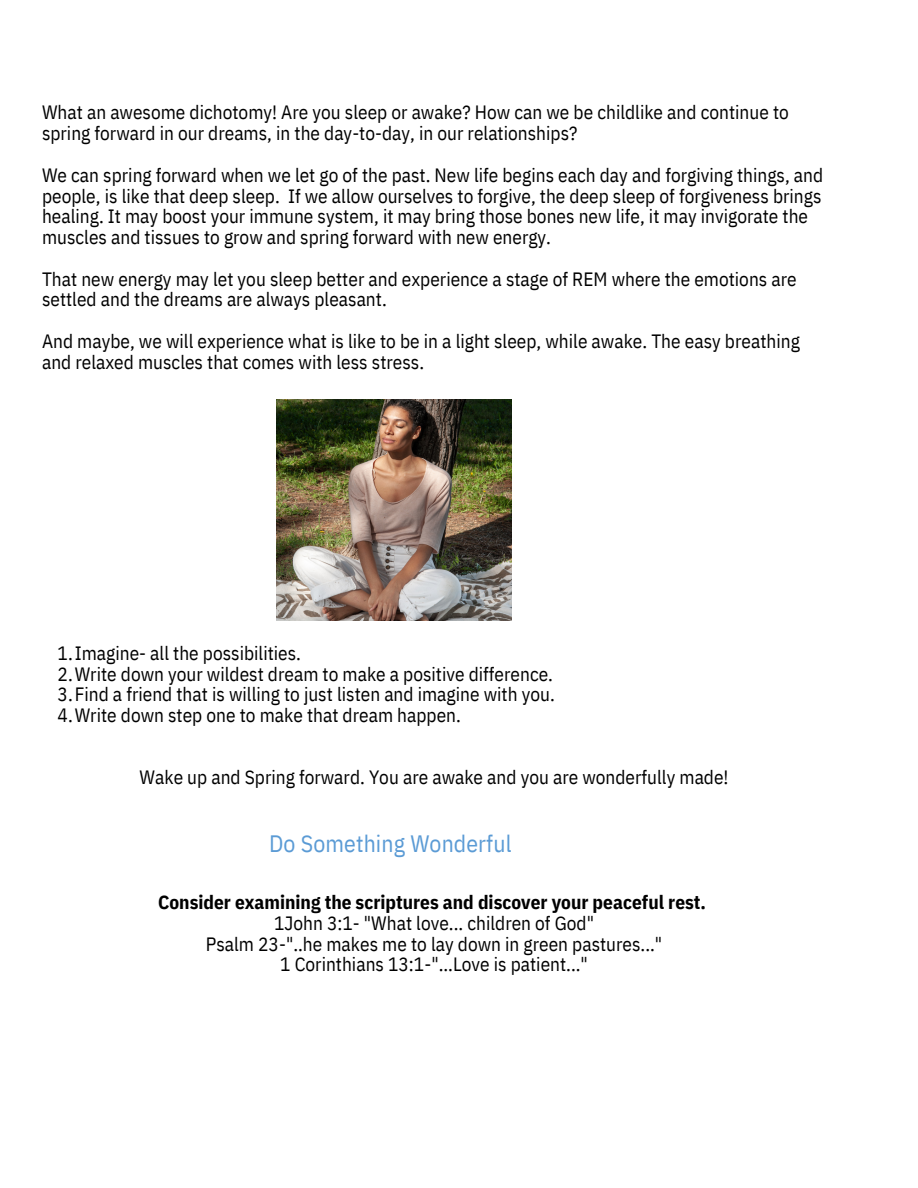
<style>
.page{position:relative;width:918px;height:1188px;background:#fff}
.page>*{position:absolute;margin:0;border:0;box-sizing:border-box;transform-origin:0 0}
.t1{font:23.7px "IBM Plex Sans Cond";letter-spacing:.005em;color:#5b9bd5}
.t2{font:19.2px/20.9px "IBM Plex Sans Cond";color:#000}
.t3{font:700 19.2px "IBM Plex Sans Cond";color:#000}
</style>
<div class="page">
<img style="left:277px;top:399px;width:235px;height:222px">
<p class="t2" style="left:42px;top:102px;width:748px">What an awesome dichotomy! Are you sleep or awake? How can we be childlike and continue to spring forward in our dreams, in the day-to-day, in our relationships?</p>
<p class="t2" style="left:42px;top:164px;width:783px">We can spring forward when we let go of the past. New life begins each day and forgiving things, and people, is like that deep sleep. If we allow ourselves to forgive, the deep sleep of forgiveness brings healing. It may boost your immune system, it may bring those bones new life, it may invigorate the muscles and tissues to grow and spring forward with new energy.</p>
<p class="t2" style="left:42px;top:268px;width:756px">That new energy may let you sleep better and experience a stage of REM where the emotions are settled and the dreams are always pleasant.</p>
<p class="t2" style="left:42px;top:330px;width:759px">And maybe, we will experience what is like to be in a light sleep, while awake. The easy breathing and relaxed muscles that comes with less stress.</p>
<p class="t2" style="left:58px;top:642px;width:499px">1.Imagine- all the possibilities.<br>2.Write down your wildest dream to make a positive difference.<br>3.Find a friend that is willing to just listen and imagine with you.<br>4.Write down step one to make that dream happen.</p>
<p class="t2" style="left:140px;top:767px;width:590px">Wake up and Spring forward. You are awake and you are wonderfully made!</p>
<p class="t1" style="left:269px;top:828px;width:244px">Do Something Wonderful</p>
<p class="t3" style="left:158px;top:889px;width:549px">Consider examining the scriptures and discover your peaceful rest.</p>
<p class="t2" style="left:206px;top:912px;width:458px;text-align:center">1John 3:1- "What love... children of God"<br>Psalm 23-"..he makes me to lay down in green pastures..."<br>1 Corinthians 13:1-"...Love is patient..."</p>
</div>
